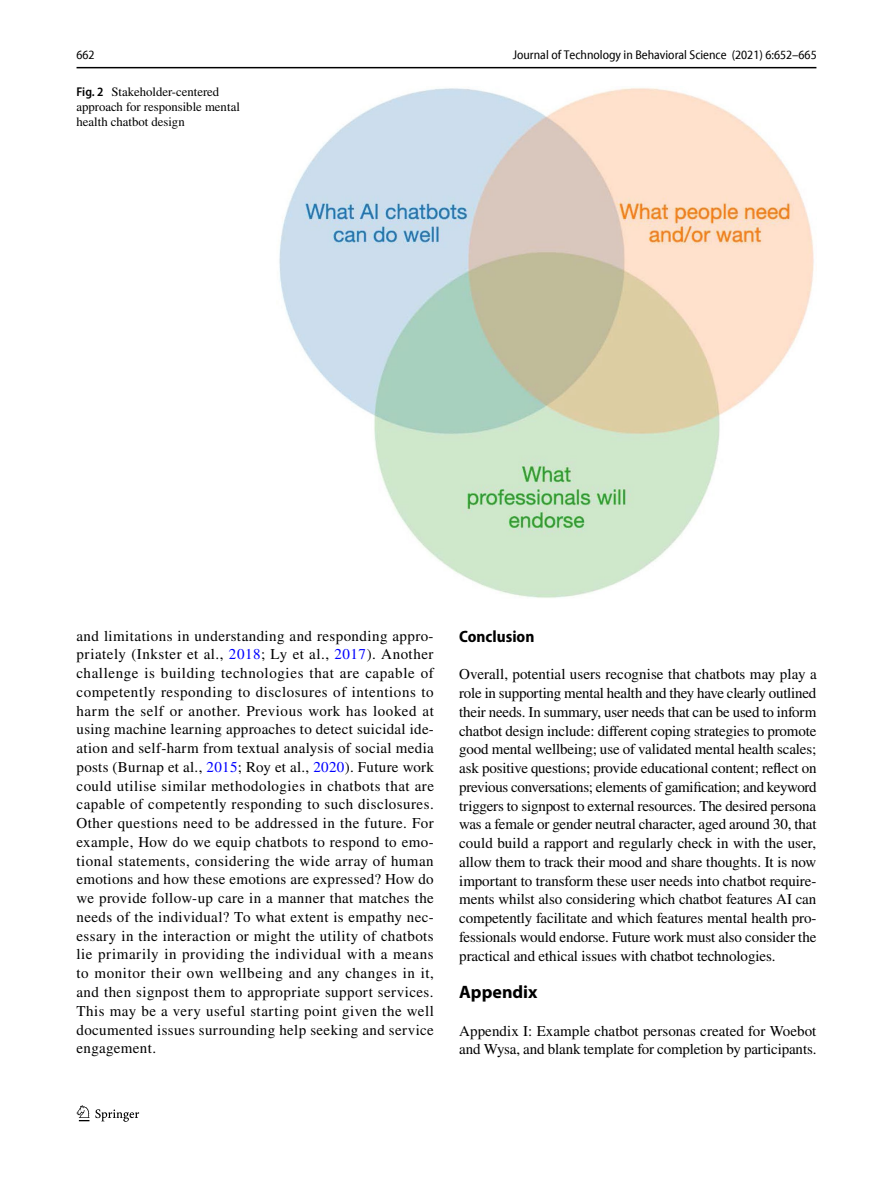
<style>
.page{position:relative;width:893px;height:1187px;background:#fff}
.page>*{position:absolute;margin:0;border:0;box-sizing:border-box;transform-origin:0 0}
.t1{font:700 18px "Myriad Pro";color:#000}
.t2{font:700 semi-condensed 16.5px "Myriad Pro";color:#000}
.t3{font:15px/18.8px "STIX";letter-spacing:-.005em;color:#000;text-align:justify}
.t4{font:12.75px/15px "STIX";color:#000}
.t5{font:semi-condensed 12.75px "Myriad Pro Unic";color:#000}
.s1{font-family:"Myriad Pro";font-weight:600;font-stretch:semi-condensed}
.s2{color:#00f}
</style>
<div class="page">
<hr style="left:77px;top:67px;width:739px;height:1px;background:#000">
<img style="left:279px;top:88px;width:535px;height:510px">
<svg style="left:77px;top:1105px;width:12px;height:16px"></svg>
<svg style="left:95px;top:1109px;width:44px;height:12px"></svg>
<p class="t5" style="left:77px;top:50px;width:20px">662</p>
<p class="t5" style="left:513px;top:50px;width:305px">Journal of Technology in Behavioral Science (2021) 6:652–665</p>
<p class="t4" style="left:77px;top:85px;width:165px"><span class="s1">Fig. 2</span> Stakeholder-centered approach for responsible mental health chatbot design</p>
<p class="t3" style="left:77px;top:627px;width:359px">and limitations in understanding and responding appro&shy;priately (Inkster et al., <span class="s2">2018</span>; Ly et al., <span class="s2">2017</span>). Another challenge is building technologies that are capable of competently responding to disclosures of intentions to harm the self or another. Previous work has looked at using machine learning approaches to detect suicidal ide&shy;ation and self-harm from textual analysis of social media posts (Burnap et al., <span class="s2">2015</span>; Roy et al., <span class="s2">2020</span>). Future work could utilise similar methodologies in chatbots that are capable of competently responding to such disclosures.<br>Other questions need to be addressed in the future. For example, How do we equip chatbots to respond to emo&shy;tional statements, considering the wide array of human emotions and how these emotions are expressed? How do we provide follow-up care in a manner that matches the needs of the individual? To what extent is empathy nec&shy;essary in the interaction or might the utility of chatbots lie primarily in providing the individual with a means to monitor their own wellbeing and any changes in it, and then signpost them to appropriate support services.<br>This may be a very useful starting point given the well documented issues surrounding help seeking and service engagement.</p>
<p class="t2" style="left:459px;top:627px;width:77px">Conclusion</p>
<p class="t3" style="left:459px;top:665px;width:359px">Overall, potential users recognise that chatbots may play a role in supporting mental health and they have clearly outlined their needs. In summary, user needs that can be used to inform chatbot design include: different coping strategies to promote good mental wellbeing; use of validated mental health scales; ask positive questions; provide educational content; reflect on previous conversations; elements of gamification; and keyword triggers to signpost to external resources. The desired persona was a female or gender neutral character, aged around 30, that could build a rapport and regularly check in with the user, allow them to track their mood and share thoughts. It is now important to transform these user needs into chatbot require&shy;ments whilst also considering which chatbot features AI can competently facilitate and which features mental health pro&shy;fessionals would endorse. Future work must also consider the practical and ethical issues with chatbot technologies.</p>
<p class="t1" style="left:459px;top:980px;width:80px">Appendix</p>
<p class="t3" style="left:459px;top:1022px;width:359px">Appendix I: Example chatbot personas created for Woebot and Wysa, and blank template for completion by participants.</p>
</div>
